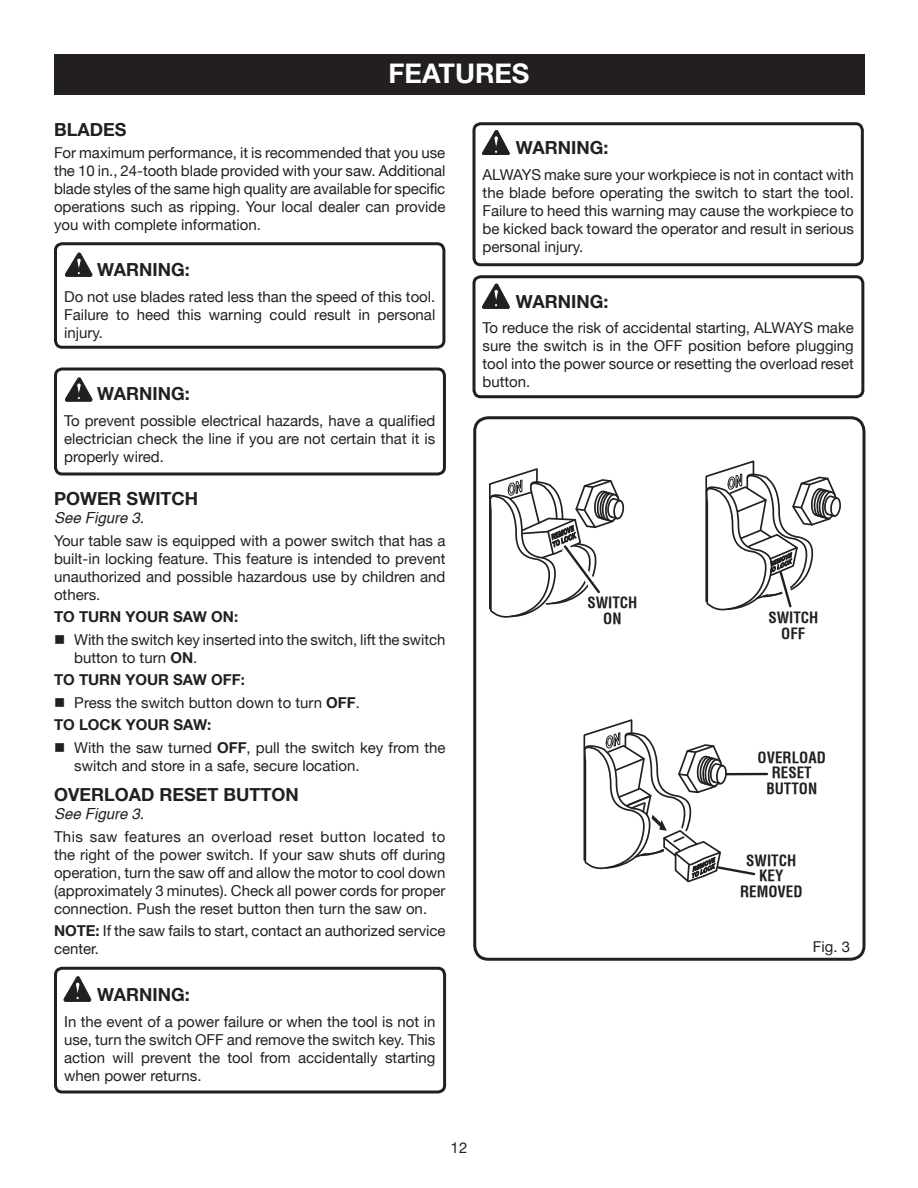
<style>
.page{position:relative;width:918px;height:1188px;background:#fff}
.page>*{position:absolute;margin:0;border:0;box-sizing:border-box;transform-origin:0 0}
.t1{font:700 27px "Helvetica Neue";color:#fff}
.t2{font:700 18px "Helvetica Neue";color:#231f20}
.t3{font:15px/18px "Helvetica Neue";color:#231f20;text-align:justify}
.t4{font:700 condensed 15px/15.8px "Helvetica";color:#231f20;text-align:center}
.t5{font:700 15px "Helvetica Neue";color:#231f20}
.t6{font:italic 15px "Helvetica";color:#231f20}
.s1{font-weight:700}
</style>
<div class="page">
<svg style="left:472px;top:122px;width:392px;height:143px"></svg>
<svg style="left:473px;top:416px;width:393px;height:543px"></svg>
<div style="left:54px;top:54px;width:811px;height:40px;background:#231f20"></div>
<svg style="left:54px;top:242px;width:392px;height:105px"></svg>
<svg style="left:583px;top:718px;width:174px;height:164px"></svg>
<svg style="left:472px;top:275px;width:393px;height:122px"></svg>
<svg style="left:482px;top:130px;width:28px;height:25px"></svg>
<svg style="left:482px;top:284px;width:28px;height:25px"></svg>
<svg style="left:54px;top:367px;width:392px;height:107px"></svg>
<svg style="left:705px;top:461px;width:137px;height:158px"></svg>
<hr style="left:727px;top:773px;width:40px;height:2px;background:#231f20">
<svg style="left:54px;top:966px;width:393px;height:126px"></svg>
<svg style="left:64px;top:977px;width:27px;height:24px"></svg>
<svg style="left:489px;top:467px;width:136px;height:152px"></svg>
<h1 class="t1" style="left:389px;top:56px;width:143px">FEATURES</h1>
<p class="t2" style="left:54px;top:118px;width:74px">BLADES</p>
<p class="t3" style="left:54px;top:144px;width:393px">For maximum performance, it is recommended that you use the 10 in., 24-tooth blade provided with your saw. Additional blade styles of the same high quality are available for specific operations such as ripping. Your local dealer can provide you with complete information.</p>
<p class="t2" style="left:97px;top:259px;width:94px">WARNING:</p>
<p class="t3" style="left:64px;top:287px;width:373px">Do not use blades rated less than the speed of this tool.<br>Failure to heed this warning could result in personal injury.</p>
<p class="t2" style="left:97px;top:383px;width:94px">WARNING:</p>
<p class="t3" style="left:64px;top:411px;width:373px">To prevent possible electrical hazards, have a qualified electrician check the line if you are not certain that it is properly wired.</p>
<p class="t2" style="left:54px;top:488px;width:146px">POWER SWITCH</p>
<p class="t6" style="left:54px;top:509px;width:92px">See Figure 3.</p>
<p class="t3" style="left:54px;top:531px;width:393px">Your table saw is equipped with a power switch that has a built-in locking feature. This feature is intended to prevent unauthorized and possible hazardous use by children and others.</p>
<p class="t5" style="left:54px;top:608px;width:186px">TO TURN YOUR SAW ON:</p>
<p class="t3" style="left:74px;top:630px;width:373px;text-indent:-20px">■ With the switch key inserted into the switch, lift the switch button to turn <span class="s1">ON</span>.</p>
<p class="t5" style="left:54px;top:671px;width:192px">TO TURN YOUR SAW OFF:</p>
<p class="t3" style="left:54px;top:691px;width:307px;line-height:22.5px">■ Press the switch button down to turn <span class="s1">OFF</span>.<br><span class="s1">TO LOCK YOUR SAW:</span></p>
<p class="t3" style="left:74px;top:738px;width:373px;text-indent:-20px">■ With the saw turned <span class="s1">OFF</span>, pull the switch key from the switch and store in a safe, secure location.</p>
<p class="t2" style="left:54px;top:784px;width:246px">OVERLOAD RESET BUTTON</p>
<p class="t6" style="left:54px;top:805px;width:92px">See Figure 3.</p>
<p class="t3" style="left:54px;top:827px;width:393px">This saw features an overload reset button located to the right of the power switch. If your saw shuts off during operation, turn the saw off and allow the motor to cool down (approximately 3 minutes). Check all power cords for proper connection. Push the reset button then turn the saw on.</p>
<p class="t3" style="left:54px;top:922px;width:393px"><span class="s1">NOTE:</span> If the saw fails to start, contact an authorized service center.</p>
<p class="t2" style="left:97px;top:984px;width:94px">WARNING:</p>
<p class="t3" style="left:64px;top:1012px;width:373px">In the event of a power failure or when the tool is not in use, turn the switch OFF and remove the switch key. This action will prevent the tool from accidentally starting when power returns.</p>
<p class="t2" style="left:516px;top:137px;width:94px">WARNING:</p>
<p class="t3" style="left:483px;top:165px;width:373px">ALWAYS make sure your workpiece is not in contact with the blade before operating the switch to start the tool.<br>Failure to heed this warning may cause the workpiece to be kicked back toward the operator and result in serious personal injury.</p>
<p class="t2" style="left:516px;top:290px;width:94px">WARNING:</p>
<p class="t3" style="left:483px;top:319px;width:373px">To reduce the risk of accidental starting, ALWAYS make sure the switch is in the OFF position before plugging tool into the power source or resetting the overload reset button.</p>
<p class="t4" style="left:587px;top:595px;width:52px">SWITCH<br>ON</p>
<p class="t4" style="left:768px;top:610px;width:52px">SWITCH<br>OFF</p>
<p class="t4" style="left:758px;top:749px;width:70px">OVERLOAD<br>RESET<br>BUTTON</p>
<p class="t4" style="left:740px;top:852px;width:64px">SWITCH<br>KEY<br>REMOVED</p>
<p class="t3" style="left:813px;top:937px;width:39px">Fig. 3</p>
<p class="t3" style="left:451px;top:1138px;width:18px">12</p>
</div>
